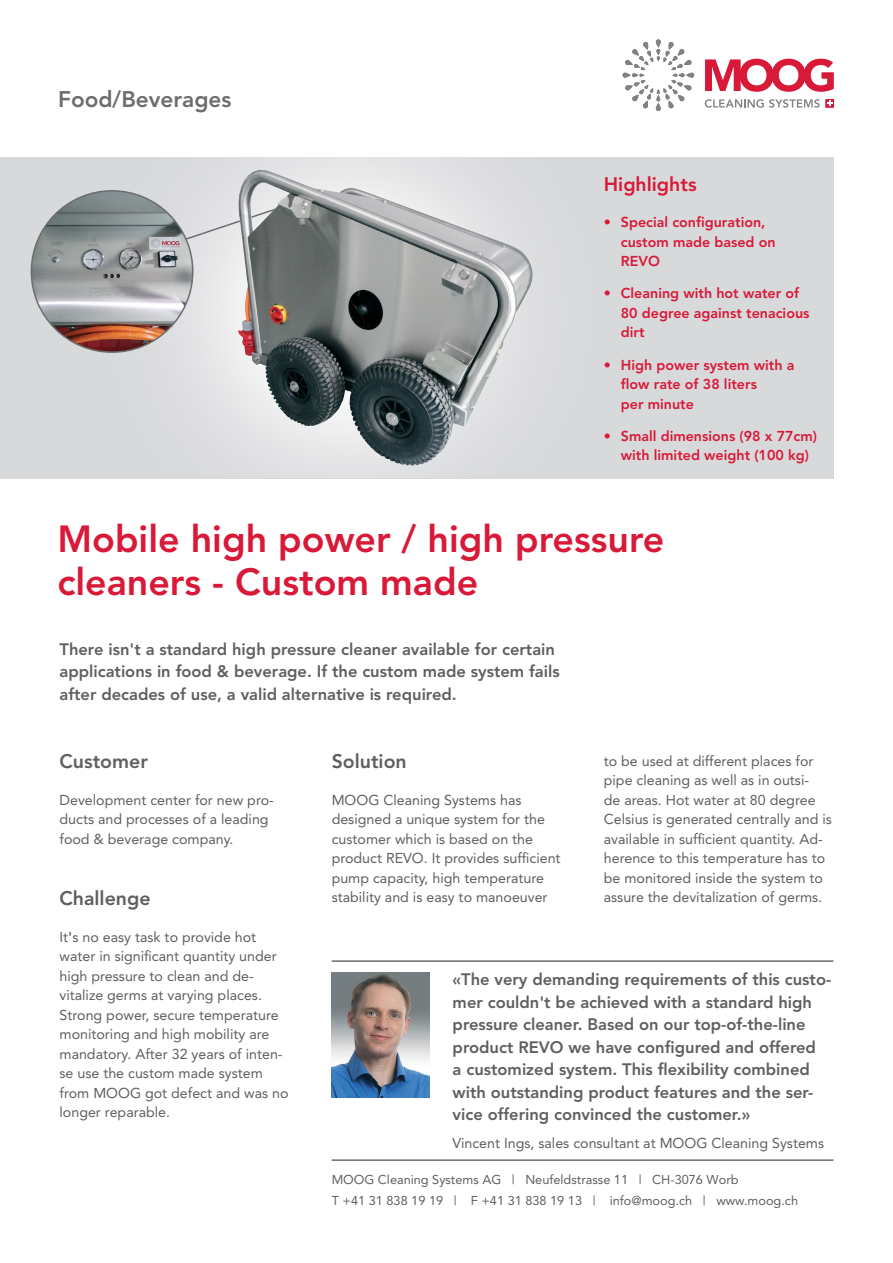
<style>
.page{position:relative;width:893px;height:1263px;background:#fff}
.page>*{position:absolute;margin:0;border:0;box-sizing:border-box;transform-origin:0 0}
.t1{font:800 37.5px/43.5px "Avenir";color:#d91938}
.t2{font:800 22.5px "Avenir";color:#6c6d70}
.t3{font:800 19.5px "Avenir";color:#5f5f62}
.t4{font:800 19.5px "Avenir";color:#d91938}
.t5{font:800 16.5px/22.5px "Avenir";color:#5f5f62}
.t6{font:14.25px/19.5px "Avenir";color:#5f5f62}
.t7{font:800 14.25px/19.5px "Avenir";color:#d91938}
.t8{font:12.75px/21px "Avenir";color:#5f5f62}
.s1{font-weight:800}
</style>
<div class="page">
<svg style="left:705px;top:59px;width:129px;height:33px"></svg>
<svg style="left:705px;top:99px;width:115px;height:9px"></svg>
<div style="left:825px;top:99px;width:9px;height:9px;border:1px solid #d91938"></div>
<svg style="left:623px;top:40px;width:71px;height:71px"></svg>
<hr style="left:332px;top:1160px;width:501px;height:1px;background:#231f20">
<div style="left:0;top:157px;width:833px;height:321px;background:#d8d9db"></div>
<hr style="left:332px;top:961px;width:501px;height:1px;background:#231f20">
<img style="left:100px;top:157px;width:316px;height:314px">
<svg style="left:193px;top:207px;width:33px;height:34px"></svg>
<img style="left:226px;top:166px;width:307px;height:304px">
<img style="left:31px;top:191px;width:162px;height:161px">
<img style="left:332px;top:972px;width:97px;height:126px">
<h2 class="t2" style="left:58px;top:86px;width:175px">Food/Beverages</h2>
<h3 class="t4" style="left:604px;top:172px;width:94px">Highlights</h3>
<p class="t7" style="left:621px;top:212px;width:156px;text-indent:-17px">• Special configuration, custom made based on<br>REVO</p>
<p class="t7" style="left:621px;top:284px;width:190px;text-indent:-17px">• Cleaning with hot water of<br>80 degree against tenacious dirt</p>
<p class="t7" style="left:621px;top:355px;width:175px;text-indent:-17px">• High power system with a flow rate of 38 liters<br>per minute</p>
<p class="t7" style="left:621px;top:426px;width:198px;text-indent:-17px">• Small dimensions (98 x 77cm) with limited weight (100 kg)</p>
<h1 class="t1" style="left:57px;top:517px;width:608px">Mobile high power / high pressure cleaners - Custom made</h1>
<p class="t5" style="left:60px;top:638px;width:502px">There isn't a standard high pressure cleaner available for certain applications in food &amp; beverage. If the custom made system fails after decades of use, a valid alternative is required.</p>
<h3 class="t3" style="left:60px;top:750px;width:90px">Customer</h3>
<p class="t6" style="left:60px;top:790px;width:216px">Development center for new pro&shy;ducts and processes of a leading food &amp; beverage company.</p>
<h3 class="t3" style="left:60px;top:887px;width:93px">Challenge</h3>
<p class="t6" style="left:60px;top:927px;width:230px">It<span class="s1">'</span>s no easy task to provide hot water in significant quantity under high pressure to clean and de&shy;vitalize germs at varying places.<br>Strong power, secure temperature monitoring and high mobility are mandatory. After 32 years of inten&shy;se use the custom made system from MOOG got defect and was no longer reparable.</p>
<h3 class="t3" style="left:332px;top:750px;width:77px">Solution</h3>
<p class="t6" style="left:332px;top:790px;width:230px">MOOG Cleaning Systems has designed a unique system for the customer which is based on the product REVO. It provides sufficient pump capacity, high temperature stability and is easy to manoeuver</p>
<p class="t6" style="left:604px;top:751px;width:230px">to be used at different places for pipe cleaning as well as in outsi-<br>de areas. Hot water at 80 degree Celsius is generated centrally and is available in sufficient quantity. Ad&shy;herence to this temperature has to be monitored inside the system to assure the devitalization of germs.</p>
<p class="t5" style="left:453px;top:968px;width:380px">«The very demanding requirements of this custo&shy;mer couldn't be achieved with a standard high pressure cleaner. Based on our top-of-the-line product REVO we have configured and offered<br>a customized system. This flexibility combined with outstanding product features and the ser&shy;vice offering convinced the customer.»</p>
<p class="t6" style="left:453px;top:1133px;width:373px">Vincent Ings, sales consultant at MOOG Cleaning Systems</p>
<p class="t8" style="left:332px;top:1169px;width:468px">MOOG Cleaning Systems AG | Neufeldstrasse 11 | CH-3076 Worb<br>T +41 31 838 19 19 | F +41 31 838 19 13 | info@moog.ch | www.moog.ch</p>
</div>
